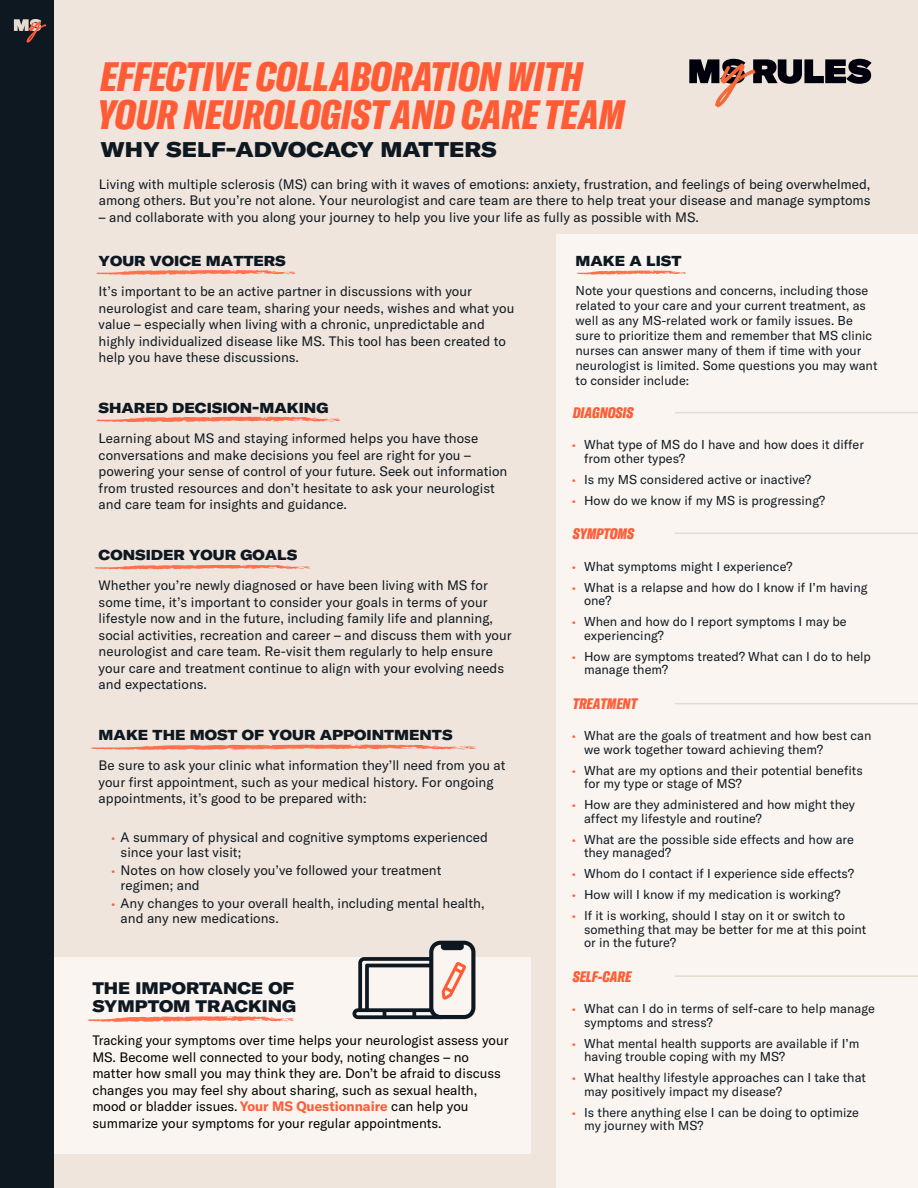
<style>
.page{position:relative;width:918px;height:1188px;background:#efe5dc}
.page>*{position:absolute;margin:0;border:0;box-sizing:border-box;transform-origin:0 0}
.t1{font:italic 900 extra-condensed 40.5px/37.5px "GT America";color:#ff5c36}
.t2{font:21px "GT America Ext Bl";color:#0e1821}
.t3{font:16.5px/18px "GT America Ext Bl";color:#0e1821}
.t4{font:italic 900 extra-condensed 15px "GT America";color:#ff5c36}
.t5{font:14.25px "GT America Ext Bl";color:#0e1821}
.t6{font:13.5px/16.5px "GT America";color:#0e1821}
.t7{font:13.5px/16.5px "GT America";color:#000}
.t8{font:12.75px/13.5px "GT America";color:#0e1821}
.s1{font-family:"Myriad Pro";font-size:12.75px;color:#ff5c36}
.s2{font-weight:700;color:#ff5c36}
.s3{font-family:"Myriad Pro";color:#ff5c36}
</style>
<div class="page">
<div style="left:556px;top:234px;width:362px;height:954px;background:#faf5f0"></div>
<div style="left:54px;top:957px;width:476px;height:197px;background:#faf5f0"></div>
<div style="left:0;top:0;width:54px;height:1188px;background:#0e1821"></div>
<svg style="left:689px;top:59px;width:183px;height:48px"></svg>
<svg style="left:577px;top:270px;width:109px;height:5px"></svg>
<svg style="left:96px;top:270px;width:200px;height:5px"></svg>
<svg style="left:96px;top:417px;width:245px;height:6px"></svg>
<svg style="left:94px;top:565px;width:217px;height:5px"></svg>
<svg style="left:91px;top:744px;width:386px;height:6px"></svg>
<svg style="left:14px;top:19px;width:32px;height:24px"></svg>
<hr style="left:675px;top:412px;width:243px;height:1px;background:#e6dbd1">
<hr style="left:675px;top:532px;width:243px;height:2px;background:#e6dbd1">
<hr style="left:675px;top:703px;width:243px;height:1px;background:#e6dbd1">
<hr style="left:675px;top:975px;width:243px;height:2px;background:#e6dbd1">
<svg style="left:88px;top:1016px;width:207px;height:6px"></svg>
<svg style="left:353px;top:941px;width:122px;height:78px"></svg>
<h1 class="t1" style="left:97px;top:59px;width:529px">EFFECTIVE COLLABORATION WITH<br>YOUR NEUROLOGIST AND CARE TEAM</h1>
<h2 class="t2" style="left:100px;top:136px;width:398px">WHY SELF-ADVOCACY MATTERS</h2>
<p class="t6" style="left:99px;top:176px;width:773px">Living with multiple sclerosis (MS) can bring with it waves of emotions: anxiety, frustration, and feelings of being overwhelmed, among others. But you’re not alone. Your neurologist and care team are there to help treat your disease and manage symptoms</p>
<p class="t6" style="left:99px;top:209px;width:602px">– and collaborate with you along your journey to help you live your life as fully as possible with MS.</p>
<p class="t5" style="left:99px;top:252px;width:189px">YOUR VOICE MATTERS</p>
<p class="t6" style="left:99px;top:283px;width:417px">It’s important to be an active partner in discussions with your neurologist and care team, sharing your needs, wishes and what you value – especially when living with a chronic, unpredictable and highly individualized disease like MS. This tool has been created to help you have these discussions.</p>
<p class="t5" style="left:99px;top:399px;width:231px">SHARED DECISION-MAKING</p>
<p class="t6" style="left:99px;top:430px;width:410px">Learning about MS and staying informed helps you have those conversations and make decisions you feel are right for you – powering your sense of control of your future. Seek out information from trusted resources and don’t hesitate to ask your neurologist and care team for insights and guidance.</p>
<p class="t5" style="left:99px;top:546px;width:200px">CONSIDER YOUR GOALS</p>
<p class="t6" style="left:99px;top:577px;width:414px">Whether you’re newly diagnosed or have been living with MS for some time, it’s important to consider your goals in terms of your lifestyle now and in the future, including family life and planning, social activities, recreation and career – and discuss them with your neurologist and care team. Re-visit them regularly to help ensure your care and treatment continue to align with your evolving needs and expectations.</p>
<p class="t5" style="left:99px;top:726px;width:355px">MAKE THE MOST OF YOUR APPOINTMENTS</p>
<p class="t6" style="left:99px;top:757px;width:408px">Be sure to ask your clinic what information they’ll need from you at your first appointment, such as your medical history. For ongoing appointments, it’s good to be prepared with:</p>
<p class="t6" style="left:121px;top:829px;width:369px;line-height:15px;text-indent:-9px"><span class="s1">•</span> A summary of physical and cognitive symptoms experienced since your last visit;</p>
<p class="t6" style="left:121px;top:862px;width:322px;line-height:15px;text-indent:-9px"><span class="s1">•</span> Notes on how closely you’ve followed your treatment regimen; and</p>
<p class="t6" style="left:121px;top:895px;width:365px;line-height:15px;text-indent:-9px"><span class="s1">•</span> Any changes to your overall health, including mental health, and any new medications.</p>
<p class="t3" style="left:92px;top:979px;width:205px">THE IMPORTANCE OF<br>SYMPTOM TRACKING</p>
<p class="t7" style="left:92px;top:1032px;width:418px">Tracking your symptoms over time helps your neurologist assess your MS. Become well connected to your body, noting changes – no matter how small you may think they are. Don’t be afraid to discuss changes you may feel shy about sharing, such as sexual health, mood or bladder issues.<span class="s2">Your MS Questionnaire</span> can help you summarize your symptoms for your regular appointments.</p>
<p class="t5" style="left:576px;top:252px;width:108px">MAKE A LIST</p>
<p class="t8" style="left:576px;top:283px;width:303px;line-height:15px">Note your questions and concerns, including those related to your care and your current treatment, as well as any MS-related work or family issues. Be sure to prioritize them and remember that MS clinic nurses can answer many of them if time with your neurologist is limited. Some questions you may want to consider include:</p>
<p class="t4" style="left:573px;top:405px;width:62px">DIAGNOSIS</p>
<p class="t8" style="left:584px;top:438px;width:281px;text-indent:-12px"><span class="s3">•</span> What type of MS do I have and how does it differ from other types?</p>
<p class="t8" style="left:572px;top:473px;width:241px"><span class="s3">•</span> Is my MS considered active or inactive?</p>
<p class="t8" style="left:572px;top:494px;width:255px"><span class="s3">•</span> How do we know if my MS is progressing?</p>
<p class="t4" style="left:573px;top:526px;width:63px">SYMPTOMS</p>
<p class="t8" style="left:572px;top:560px;width:222px"><span class="s3">•</span> What symptoms might I experience?</p>
<p class="t8" style="left:584px;top:581px;width:285px;text-indent:-12px"><span class="s3">•</span> What is a relapse and how do I know if I’m having one?</p>
<p class="t8" style="left:584px;top:615px;width:264px;text-indent:-12px"><span class="s3">•</span> When and how do I report symptoms I may be experiencing?</p>
<p class="t8" style="left:584px;top:650px;width:288px;text-indent:-12px"><span class="s3">•</span> How are symptoms treated? What can I do to help manage them?</p>
<p class="t4" style="left:573px;top:696px;width:66px">TREATMENT</p>
<p class="t8" style="left:584px;top:729px;width:289px;text-indent:-12px"><span class="s3">•</span> What are the goals of treatment and how best can we work together toward achieving them?</p>
<p class="t8" style="left:584px;top:764px;width:280px;text-indent:-12px"><span class="s3">•</span> What are my options and their potential benefits for my type or stage of MS?</p>
<p class="t8" style="left:584px;top:798px;width:272px;text-indent:-12px"><span class="s3">•</span> How are they administered and how might they affect my lifestyle and routine?</p>
<p class="t8" style="left:584px;top:833px;width:271px;text-indent:-12px"><span class="s3">•</span> What are the possible side effects and how are they managed?</p>
<p class="t8" style="left:572px;top:867px;width:283px"><span class="s3">•</span> Whom do I contact if I experience side effects?</p>
<p class="t8" style="left:572px;top:888px;width:270px"><span class="s3">•</span> How will I know if my medication is working?</p>
<p class="t8" style="left:584px;top:909px;width:284px;text-indent:-12px"><span class="s3">•</span> If it is working, should I stay on it or switch to something that may be better for me at this point or in the future?</p>
<p class="t4" style="left:573px;top:969px;width:60px">SELF-CARE</p>
<p class="t8" style="left:584px;top:1002px;width:292px;text-indent:-12px"><span class="s3">•</span> What can I do in terms of self-care to help manage symptoms and stress?</p>
<p class="t8" style="left:584px;top:1037px;width:277px;text-indent:-12px"><span class="s3">•</span> What mental health supports are available if I’m having trouble coping with my MS?</p>
<p class="t8" style="left:584px;top:1071px;width:283px;text-indent:-12px"><span class="s3">•</span> What healthy lifestyle approaches can I take that may positively impact my disease?</p>
<p class="t8" style="left:584px;top:1106px;width:277px;text-indent:-12px"><span class="s3">•</span> Is there anything else I can be doing to optimize my journey with MS?</p>
</div>
